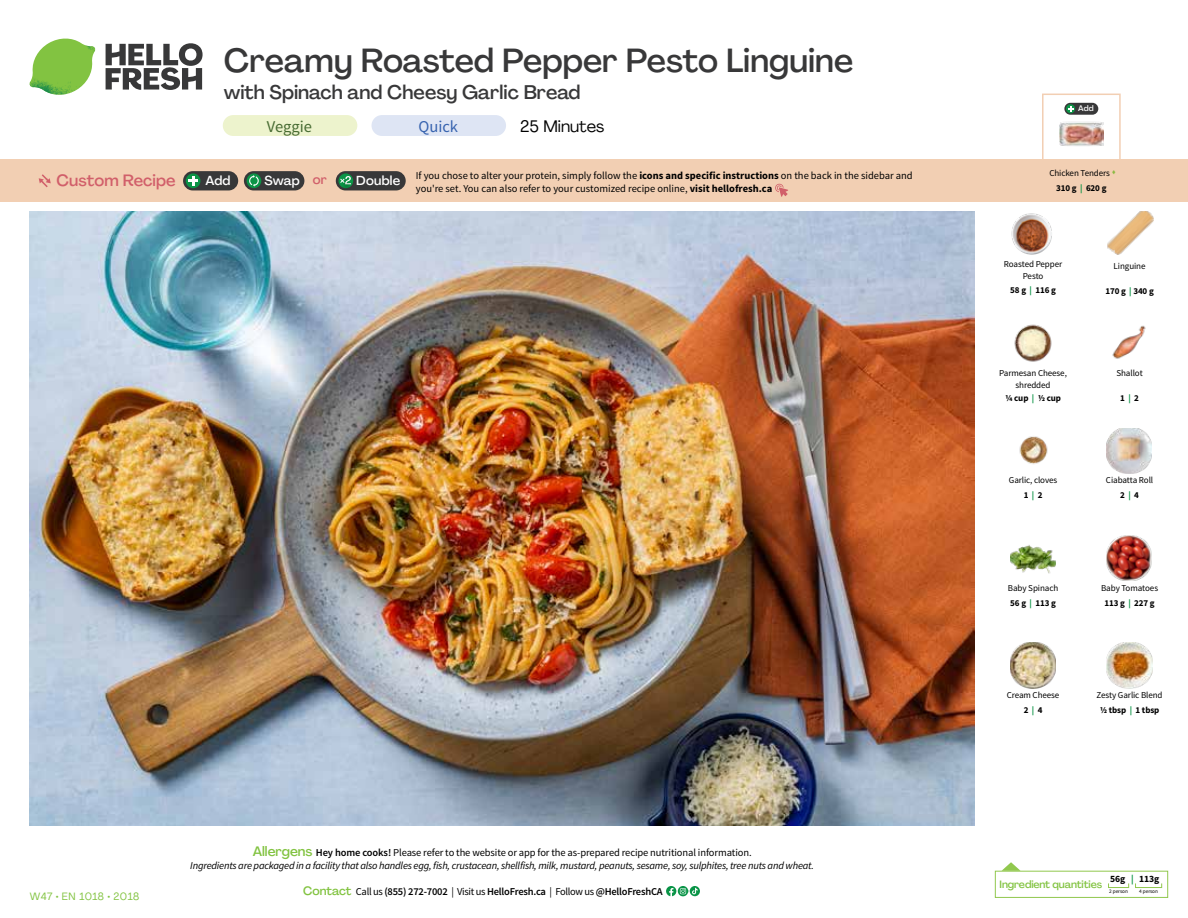
<style>
.page{position:relative;width:1188px;height:918px;background:#fff}
.page>*{position:absolute;margin:0;border:0;box-sizing:border-box;transform-origin:0 0}
.t1{font:500 33px "Agrandir";letter-spacing:-.005em;color:#383839}
.t2{font:500 19.5px "Agrandir";color:#383839}
.t3{font:16.5px "Agrandir";color:#000}
.t4{font:16.5px "Source Sans Pro";color:#476b32}
.t5{font:16.5px "Source Sans Pro";color:#3763af}
.t6{font:500 16.2px "Agrandir";color:#d15f6a}
.t7{font:500 12.9px "Agrandir";letter-spacing:.015em;color:#fff}
.t8{font:italic 10.5px/13.5px "Source Sans Pro";letter-spacing:-.02em;color:#000;text-align:center}
.t9{font:10.5px "Source Sans Pro";color:#000}
.t10{font:600 10.5px "Source Sans Pro";letter-spacing:-.02em;color:#000}
.t11{font:500 10.5px "Agrandir";letter-spacing:-.01em;color:#82c341}
.t12{font:10.5px "Agrandir";letter-spacing:.05em;color:#82c341}
.t13{font:700 9.6px "Source Sans Pro";color:#000}
.t14{font:9px/14.9px "Source Sans Pro";letter-spacing:-.01em;color:#000;text-align:center}
.t15{font:700 9px "Source Sans Pro";letter-spacing:-.01em;color:#000}
.t16{font:500 7.95px "Agrandir";color:#fff}
.t17{font:5.25px "Source Sans Pro";letter-spacing:-.01em;color:#000}
.s1{color:#d15f6a}
.s2{color:#8cba42}
.s3{font-weight:700}
.s4{font-weight:700;color:#0b9446}
.s5{color:#0b9446}
.s6{font-family:"Agrandir";font-weight:500;font-style:normal;font-size:13.5px;color:#82c341}
.s7{font-weight:600;font-style:normal}
.s8{font-style:normal}
.s9{font-family:"Agrandir";font-weight:500;font-size:12px;color:#82c341}
.s10{font-weight:400}
</style>
<div class="page">
<svg style="left:106px;top:43px;width:97px;height:47px"></svg>
<svg style="left:34px;top:39px;width:59px;height:38px"></svg>
<img style="left:65px;top:39px;width:30px;height:25px">
<img style="left:33px;top:60px;width:56px;height:10px">
<img style="left:29px;top:64px;width:58px;height:31px">
<img style="left:64px;top:70px;width:25px;height:24px">
<img style="left:30px;top:211px;width:945px;height:615px">
<svg style="left:690px;top:886px;width:10px;height:10px"></svg>
<svg style="left:666px;top:886px;width:32px;height:10px"></svg>
<svg style="left:1002px;top:862px;width:19px;height:9px"></svg>
<div style="left:995px;top:871px;width:173px;height:27px;border:1px solid #91c84e"></div>
<div style="left:1108px;top:883px;width:21px;height:5px;border:1px solid #91c84e"></div>
<div style="left:1135px;top:883px;width:27px;height:5px;border:1px solid #91c84e"></div>
<img style="left:1014px;top:324px;width:38px;height:38px">
<img style="left:1112px;top:325px;width:34px;height:34px">
<img style="left:1019px;top:436px;width:29px;height:28px">
<img style="left:1106px;top:428px;width:46px;height:46px">
<img style="left:1011px;top:545px;width:45px;height:29px">
<img style="left:1106px;top:536px;width:46px;height:45px">
<img style="left:1011px;top:643px;width:45px;height:45px">
<img style="left:1108px;top:211px;width:45px;height:44px">
<img style="left:1011px;top:213px;width:41px;height:42px">
<img style="left:1107px;top:643px;width:45px;height:45px">
<div style="left:0;top:160px;width:1188px;height:42px;background:#f2cfb3"></div>
<svg style="left:39px;top:174px;width:12px;height:13px"></svg>
<div style="left:336px;top:171px;width:70px;height:19px;background:#383839;border-radius:10px"></div>
<svg style="left:338px;top:173px;width:15px;height:15px"></svg>
<div style="left:341px;top:180px;width:11px;height:11px;background:#000;opacity:.35"></div>
<svg style="left:339px;top:176px;width:12px;height:8px"></svg>
<div style="left:244px;top:171px;width:60px;height:19px;background:#383839;border-radius:10px"></div>
<div style="left:247px;top:173px;width:14px;height:15px;background:#0b9446;border-radius:50%"></div>
<svg style="left:249px;top:175px;width:10px;height:12px"></svg>
<div style="left:183px;top:171px;width:55px;height:19px;background:#383839;border-radius:10px"></div>
<div style="left:186px;top:173px;width:14px;height:15px;background:#0b9446;border-radius:50%"></div>
<svg style="left:188px;top:176px;width:10px;height:10px"></svg>
<svg style="left:775px;top:183px;width:13px;height:14px"></svg>
<div style="left:1042px;top:94px;width:79px;height:69px;border:2px solid #f2cfb3"></div>
<img style="left:1060px;top:112px;width:43px;height:34px">
<div style="left:1064px;top:103px;width:34px;height:12px;background:#383839;border-radius:6px"></div>
<svg style="left:1066px;top:104px;width:9px;height:9px"></svg>
<svg style="left:1068px;top:106px;width:5px;height:6px"></svg>
<div style="left:223px;top:115px;width:134px;height:21px;background:#edf3cd;border-radius:10px"></div>
<div style="left:372px;top:115px;width:134px;height:21px;background:#dee5f4;border-radius:10px"></div>
<h3 class="t6" style="left:56px;top:170px;width:121px">Custom Recipe</h3>
<h1 class="t1" style="left:224px;top:40px;width:631px">Creamy Roasted Pepper Pesto Linguine</h1>
<h2 class="t2" style="left:224px;top:80px;width:358px">with Spinach and Cheesy Garlic Bread</h2>
<h3 class="t3" style="left:520px;top:116px;width:86px">25 Minutes</h3>
<h3 class="t4" style="left:267px;top:116px;width:47px">Veggie</h3>
<h3 class="t5" style="left:418px;top:116px;width:41px">Quick</h3>
<p class="t16" style="left:1078px;top:104px;width:17px">Add</p>
<p class="t7" style="left:205px;top:172px;width:27px">Add</p>
<p class="t7" style="left:264px;top:172px;width:64px">Swap <span class="s1">or</span></p>
<p class="t7" style="left:356px;top:172px;width:45px">Double</p>
<p class="t14" style="left:1049px;top:166px;width:68px">Chicken Tenders <span class="s2">▲<br></span><span class="s3">310 g</span> <span class="s4">|</span> <span class="s3">620 g</span></p>
<p class="t9" style="left:416px;top:169px;width:498px">If you chose to alter your protein, simply follow the <span class="s3">icons and specific instructions</span> on the back in the sidebar and</p>
<p class="t9" style="left:416px;top:182px;width:358px">you're set. You can also refer to your customized recipe online, <span class="s3">visit hellofresh.ca</span></p>
<p class="t14" style="left:1004px;top:259px;width:60px;line-height:11.6px">Roasted Pepper<br>Pesto</p>
<p class="t15" style="left:1010px;top:284px;width:47px">58 g <span class="s5">|</span> 116 g</p>
<p class="t14" style="left:999px;top:367px;width:69px;line-height:11.6px">Parmesan Cheese, shredded</p>
<p class="t15" style="left:1005px;top:393px;width:58px">1/4 cup <span class="s5">|</span> 1/2 cup</p>
<p class="t14" style="left:1114px;top:258px;width:33px">Linguine</p>
<p class="t15" style="left:1105px;top:285px;width:50px">170 g <span class="s5">|</span> 340 g</p>
<p class="t14" style="left:1116px;top:366px;width:28px">Shallot</p>
<p class="t15" style="left:1120px;top:393px;width:20px">1 <span class="s5">|</span> 2</p>
<p class="t14" style="left:1009px;top:473px;width:50px">Garlic, cloves<br><span class="s3">1</span> <span class="s4">|</span> <span class="s3">2</span></p>
<p class="t14" style="left:1106px;top:473px;width:49px">Ciabatta Roll<br><span class="s3">2</span> <span class="s4">|</span> <span class="s3">4</span></p>
<p class="t14" style="left:1008px;top:581px;width:52px;text-align:left">Baby Spinach<br><span class="s3">56 g</span> <span class="s4">|</span> <span class="s3">113 g</span></p>
<p class="t14" style="left:1101px;top:581px;width:59px">Baby Tomatoes<br><span class="s3">113 g</span> <span class="s4">|</span> <span class="s3">227 g</span></p>
<p class="t14" style="left:1007px;top:688px;width:54px">Cream Cheese<br><span class="s3">2</span> <span class="s4">|</span> <span class="s3">4</span></p>
<p class="t14" style="left:1097px;top:688px;width:68px">Zesty Garlic Blend<br><span class="s3">1/2 tbsp</span> <span class="s4">|</span> <span class="s3">1 tbsp</span></p>
<p class="t12" style="left:30px;top:890px;width:111px">W47 • EN 1018 • 2018</p>
<p class="t8" style="left:190px;top:846px;width:625px"><span class="s6">Allergens</span> <span class="s7">Hey home cooks!</span> <span class="s8">Please refer to the website or app for the as-prepared recipe nutritional information.<br></span>Ingredients are packaged in a facility that also handles egg, fish, crustacean, shellfish, milk, mustard, peanuts, sesame, soy, sulphites, tree nuts and wheat.</p>
<p class="t10" style="left:303px;top:885px;width:361px"><span class="s9">Contact</span> <span class="s10">Call us</span> (855) 272-7002 <span class="s10">| Visit us</span> HelloFresh.ca <span class="s10">| Follow us</span> @HelloFreshCA</p>
<p class="t13" style="left:1110px;top:873px;width:50px">56g <span class="s5">|</span> 113g</p>
<p class="t17" style="left:1109px;top:888px;width:20px">2 person</p>
<p class="t17" style="left:1139px;top:888px;width:20px">4 person</p>
<p class="t11" style="left:1000px;top:878px;width:104px">Ingredient quantities</p>
</div>
